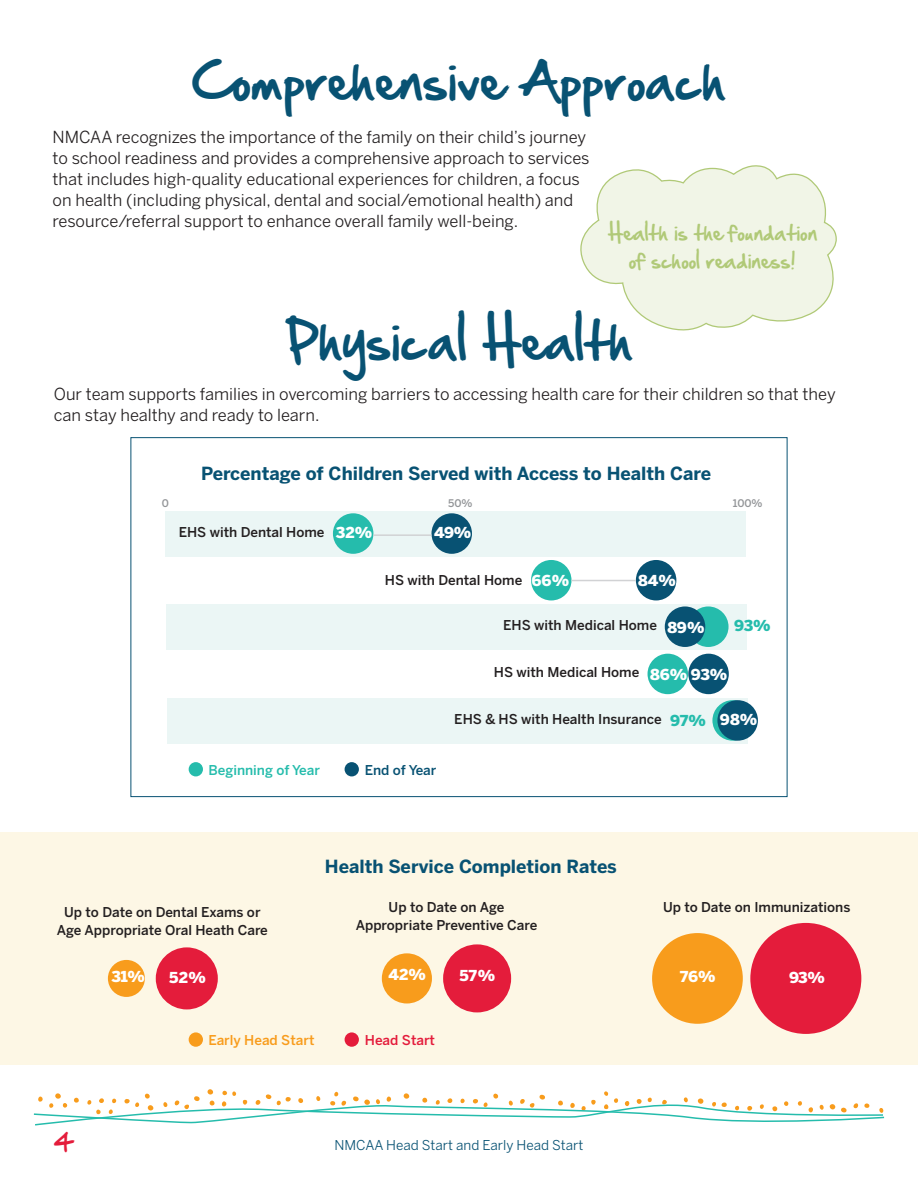
<style>
.page{position:relative;width:918px;height:1188px;background:#fff}
.page>*{position:absolute;margin:0;border:0;box-sizing:border-box;transform-origin:0 0}
.t1{font:45px "Hand Of Sean";letter-spacing:.025em;color:#085273}
.t2{font:21px "Hand Of Sean";color:#e41c3b}
.t3{font:700 18px "Benton Sans";color:#085273}
.t4{font:18px/28.5px "Hand Of Sean";letter-spacing:.025em;color:#b0c977;text-align:center}
.t5{font:16.5px/21px "Benton Sans";color:#231f20}
.t6{font:900 15px "Benton Sans";color:#fff}
.t7{font:900 15px "Benton Sans";color:#25bcac}
.t8{font:500 13.5px/18px "Benton Sans";color:#231f20;text-align:center}
.t9{font:13.5px "Benton Sans";color:#085273}
.t10{font:500 13.5px "Benton Sans";color:#25bcac}
.t11{font:500 13.5px "Benton Sans";color:#f89c1c}
.t12{font:500 13.5px "Benton Sans";letter-spacing:-.01em;color:#085273}
.t13{font:500 13.5px "Benton Sans";color:#e41c3b}
.t14{font:500 10.5px "Benton Sans";color:#939598}
.s1{font-weight:900;font-size:15px;color:#fff}
.s2{color:#fff}
</style>
<div class="page">
<svg style="left:33px;top:1089px;width:852px;height:37px"></svg>
<div style="left:0;top:833px;width:918px;height:232px;background:#fdf7e5"></div>
<div style="left:167px;top:698px;width:581px;height:46px;background:#ebf6f5"></div>
<div style="left:166px;top:604px;width:581px;height:46px;background:#ebf6f5"></div>
<div style="left:165px;top:511px;width:581px;height:46px;background:#ebf6f5"></div>
<svg style="left:580px;top:165px;width:257px;height:166px"></svg>
<div style="left:333px;top:513px;width:40px;height:41px;background:#25bcac;border-radius:50%"></div>
<div style="left:531px;top:560px;width:41px;height:40px;background:#25bcac;border-radius:50%"></div>
<div style="left:648px;top:654px;width:40px;height:40px;background:#25bcac;border-radius:50%"></div>
<svg style="left:712px;top:700px;width:41px;height:41px"></svg>
<div style="left:431px;top:513px;width:41px;height:41px;background:#085273;border-radius:50%"></div>
<div style="left:717px;top:700px;width:41px;height:41px;background:#085273;border-radius:50%"></div>
<div style="left:688px;top:654px;width:41px;height:40px;background:#085273;border-radius:50%"></div>
<div style="left:636px;top:560px;width:40px;height:40px;background:#085273;border-radius:50%"></div>
<hr style="left:373px;top:534px;width:58px;height:2px;background:#d1d2d4">
<hr style="left:572px;top:580px;width:64px;height:1px;background:#d1d2d4">
<div style="left:688px;top:606px;width:41px;height:41px;background:#25bcac;border-radius:50%"></div>
<div style="left:665px;top:606px;width:40px;height:41px;background:#085273;border-radius:50%"></div>
<div style="left:189px;top:762px;width:14px;height:14px;background:#25bcac;border-radius:50%"></div>
<div style="left:345px;top:762px;width:14px;height:14px;background:#085273;border-radius:50%"></div>
<div style="left:108px;top:960px;width:37px;height:37px;background:#f89c1c;border-radius:50%"></div>
<div style="left:156px;top:947px;width:62px;height:62px;background:#e41c3b;border-radius:50%"></div>
<div style="left:652px;top:933px;width:91px;height:91px;background:#f89c1c;border-radius:50%"></div>
<div style="left:750px;top:923px;width:111px;height:111px;background:#e41c3b;border-radius:50%"></div>
<div style="left:382px;top:953px;width:50px;height:50px;background:#f89c1c;border-radius:50%"></div>
<div style="left:443px;top:944px;width:68px;height:68px;background:#e41c3b;border-radius:50%"></div>
<div style="left:189px;top:1032px;width:14px;height:15px;background:#f89c1c;border-radius:50%"></div>
<div style="left:345px;top:1032px;width:14px;height:15px;background:#e41c3b;border-radius:50%"></div>
<h1 class="t1" style="left:193px;top:50px;width:534px">Comprehensive Approach</h1>
<p class="t5" style="left:53px;top:127px;width:539px">NMCAA recognizes the importance of the family on their child’s journey to school readiness and provides a comprehensive approach to services that includes high-quality educational experiences for children, a focus on health (including physical, dental and social/emotional health) and resource/referral support to enhance overall family well-being.</p>
<p class="t4" style="left:608px;top:220px;width:211px">Health is the foundation of school readiness!</p>
<h1 class="t1" style="left:286px;top:310px;width:348px">Physical Health</h1>
<p class="t5" style="left:54px;top:385px;width:783px">Our team supports families in overcoming barriers to accessing health care for their children so that they can stay healthy and ready to learn.</p>
<p class="t3" style="left:201px;top:465px;width:512px">Percentage of Children Served with Access to Health Care</p>
<p class="t14" style="left:162px;top:499px;width:9px">0</p>
<p class="t14" style="left:733px;top:499px;width:31px">100%</p>
<p class="t14" style="left:448px;top:499px;width:26px">50%</p>
<p class="t8" style="left:179px;top:524px;width:147px">EHS with Dental Home</p>
<p class="t6" style="left:336px;top:524px;width:38px">32%</p>
<p class="t6" style="left:434px;top:524px;width:39px">49%</p>
<p class="t6" style="left:532px;top:572px;width:39px">66%</p>
<p class="t6" style="left:638px;top:572px;width:39px">84%</p>
<p class="t8" style="left:385px;top:572px;width:139px">HS with Dental Home</p>
<p class="t8" style="left:503px;top:617px;width:203px">EHS with Medical Home <span class="s1">89%</span></p>
<p class="t7" style="left:734px;top:617px;width:38px">93%</p>
<p class="t8" style="left:494px;top:665px;width:147px">HS with Medical Home</p>
<p class="t8" style="left:454px;top:712px;width:209px">EHS &amp; HS with Health Insurance</p>
<p class="t6" style="left:650px;top:666px;width:79px">86% 93%</p>
<p class="t7" style="left:670px;top:712px;width:89px">97% <span class="s2">98%</span></p>
<p class="t10" style="left:208px;top:764px;width:113px">Beginning of Year</p>
<p class="t12" style="left:365px;top:764px;width:73px">End of Year</p>
<p class="t8" style="left:57px;top:904px;width:213px">Up to Date on Dental Exams or<br>Age Appropriate Oral Heath Care</p>
<p class="t6" style="left:111px;top:968px;width:35px">31%</p>
<p class="t6" style="left:169px;top:969px;width:38px">52%</p>
<p class="t3" style="left:325px;top:858px;width:294px">Health Service Completion Rates</p>
<p class="t8" style="left:356px;top:899px;width:183px">Up to Date on Age<br>Appropriate Preventive Care</p>
<p class="t6" style="left:389px;top:966px;width:39px">42%</p>
<p class="t6" style="left:459px;top:967px;width:37px">57%</p>
<p class="t11" style="left:208px;top:1035px;width:108px">Early Head Start</p>
<p class="t13" style="left:365px;top:1035px;width:72px">Head Start</p>
<p class="t2" style="left:54px;top:1128px;width:20px">4</p>
<p class="t9" style="left:335px;top:1140px;width:250px">NMCAA Head Start and Early Head Start</p>
<p class="t8" style="left:663px;top:899px;width:189px">Up to Date on Immunizations</p>
<p class="t6" style="left:680px;top:968px;width:37px">76%</p>
<p class="t6" style="left:789px;top:969px;width:37px">93%</p>
</div>
